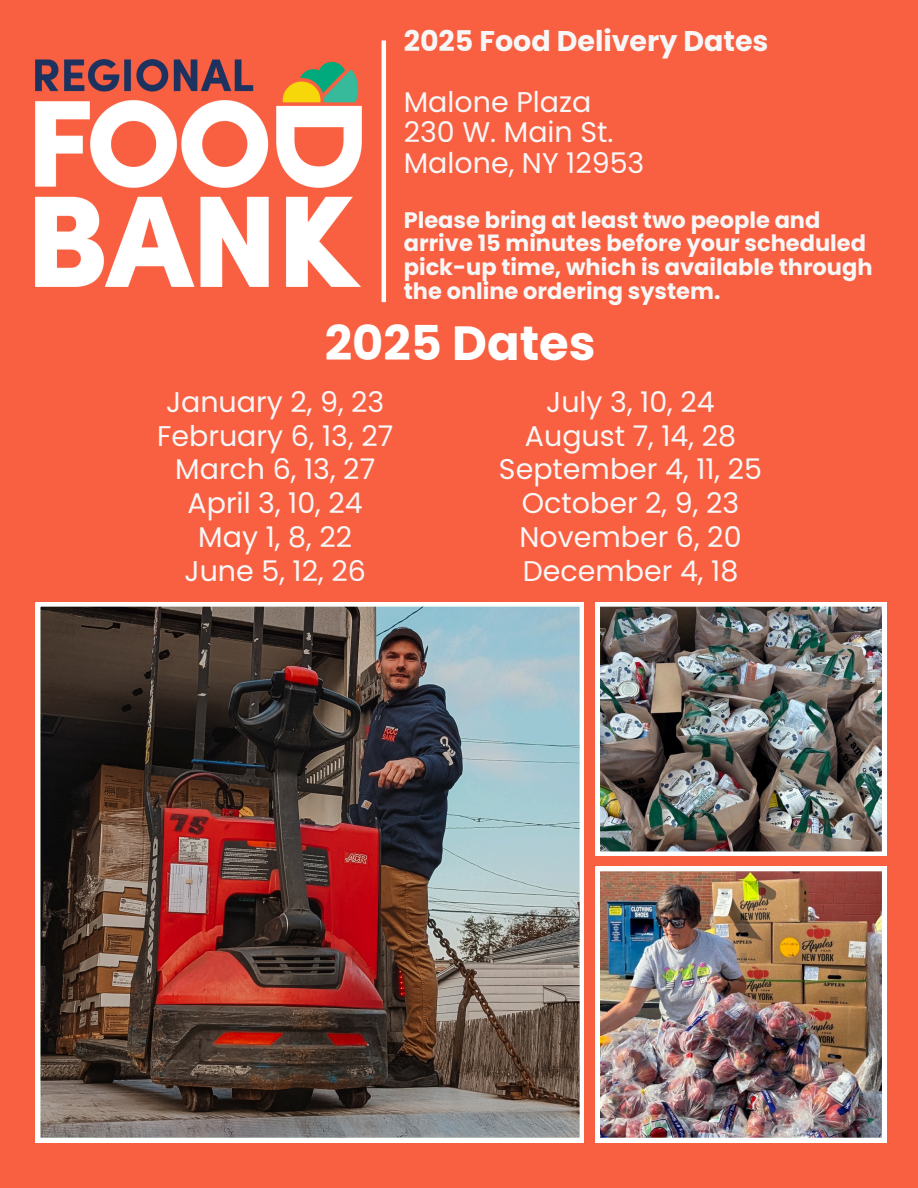
<style>
.page{position:relative;width:918px;height:1188px;background:#f96041}
.page>*{position:absolute;margin:0;border:0;box-sizing:border-box;transform-origin:0 0}
.t1{font:700 48px "Poppins";color:#fff}
.t2{font:28.5px/33.8px "Poppins";color:#f7f7f7;text-align:center}
.t3{font:700 28.5px "Poppins";color:#f7f7f7}
.t4{font:700 22.5px/23.7px "Poppins";color:#f7f7f7}
</style>
<div class="page">
<hr style="left:382px;top:40px;width:4px;height:262px;background:#fff">
<img style="left:36px;top:60px;width:325px;height:226px">
<img style="left:36px;top:602px;width:548px;height:540px">
<img style="left:596px;top:602px;width:290px;height:254px">
<img style="left:596px;top:867px;width:290px;height:275px">
<p class="t3" style="left:404px;top:21px;width:366px">2025 Food Delivery Dates</p>
<p class="t2" style="left:404px;top:87px;width:242px;line-height:30.3px;text-align:left">Malone Plaza<br>230 W. Main St.<br>Malone, NY 12953</p>
<h2 class="t4" style="left:404px;top:208px;width:470px">Please bring at least two people and arrive 15 minutes before your scheduled pick-up time, which is available through the online ordering system.</h2>
<h3 class="t1" style="left:325px;top:310px;width:272px">2025 Dates</h3>
<p class="t2" style="left:157px;top:385px;width:238px">January 2, 9, 23<br>February 6, 13, 27<br>March 6, 13, 27<br>April 3, 10, 24<br>May 1, 8, 22<br>June 5, 12, 26</p>
<h1 class="t2" style="left:499px;top:385px;width:265px">July 3, 10, 24<br>August 7, 14, 28<br>September 4, 11, 25<br>October 2, 9, 23<br>November 6, 20<br>December 4, 18</h1>
</div>
